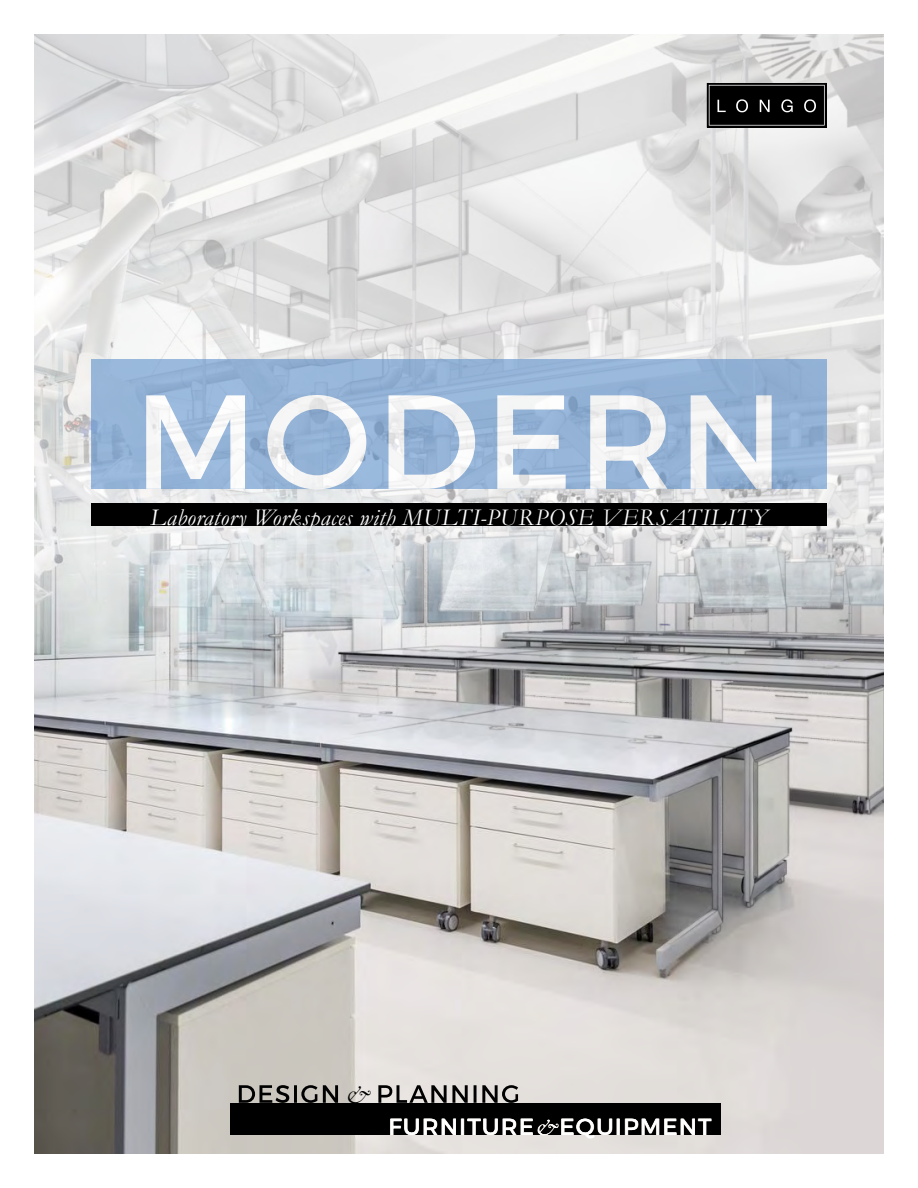
<style>
.page{position:relative;width:918px;height:1188px;background:#fff}
.page>*{position:absolute;margin:0;border:0;box-sizing:border-box;transform-origin:0 0}
.t1{font:133.5px "Montserrat";letter-spacing:.04em;color:#fff}
.t2{font:italic 25.65px "Garamond";color:#000}
.t3{font:italic 24px "Garamond";letter-spacing:.02em;color:#fff}
.t4{font:23.4px "Montserrat";letter-spacing:.045em;color:#fff}
.s1{font-family:"Garamond";font-style:italic}
</style>
<div class="page">
<img style="left:34px;top:34px;width:850px;height:1120px">
<div style="left:230px;top:1103px;width:491px;height:32px;background:#000"></div>
<svg style="left:239px;top:1085px;width:279px;height:18px;background:#94918d"></svg>
<div style="left:91px;top:503px;width:736px;height:22px;background:#000"></div>
<div style="left:91px;top:360px;width:736px;height:129px;background:#93b2d6"></div>
<svg style="left:707px;top:83px;width:120px;height:45px;background:#161616"></svg>
<h1 class="t1" style="left:134px;top:334px;width:652px">MODERN</h1>
<p class="t3" style="left:150px;top:504px;width:619px">Laboratory Workspaces with MULTI-PURPOSE VERSATILITY</p>
<p class="t2" style="left:346px;top:1079px;width:25px">&amp;</p>
<p class="t4" style="left:389px;top:1108px;width:325px">FURNITURE<span class="s1">&amp;</span>EQUIPMENT</p>
</div>
